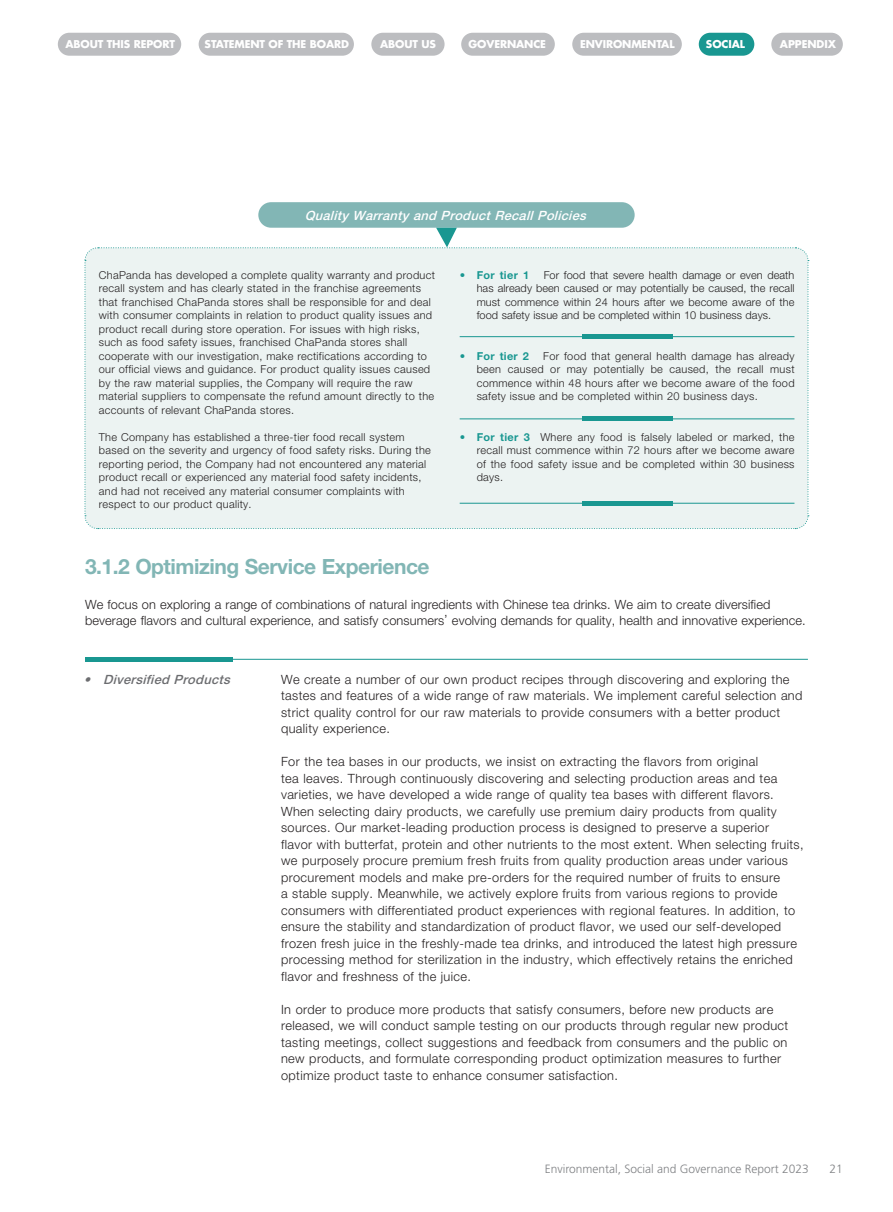
<style>
.page{position:relative;width:893px;height:1212px;background:#fff}
.page>*{position:absolute;margin:0;border:0;box-sizing:border-box;transform-origin:0 0}
.t1{font:700 21px "Helvetica Neue LT Std";letter-spacing:-.02em;color:#82b6b5}
.t2{font:300 12.75px/16.5px "Helvetica Neue LT Std";letter-spacing:.03em;color:#231f20}
.t3{font:300 12.75px/16.5px "Helvetica Neue LT Std";letter-spacing:.01em;color:#231f20}
.t4{font:italic 500 12.75px "Helvetica Neue LT Std";color:#fff}
.t5{font:italic 500 12.75px "Helvetica Neue LT Std";color:#6c6d70}
.t6{font:300 12px "Frutiger LT Std";color:#808285}
.t7{font:300 10.95px/13.5px "Helvetica Neue LT Std";letter-spacing:.03em;color:#231f20;text-align:justify}
.t8{font:700 10.95px "Helvetica Neue LT Std";letter-spacing:.03em;color:#199791}
.t9{font:700 10.5px "Futura Std";letter-spacing:-.01em;color:#fff}
.s1{font-weight:300}
.s2{color:#199791}
.s3{font-weight:700;color:#199791}
</style>
<div class="page">
<div style="left:58px;top:33px;width:123px;height:23px;background:#bcbdc0;border-radius:11px"></div>
<div style="left:371px;top:33px;width:74px;height:23px;background:#bcbdc0;border-radius:11px"></div>
<div style="left:699px;top:33px;width:55px;height:23px;background:#199791;border-radius:11px"></div>
<div style="left:461px;top:33px;width:94px;height:23px;background:#bcbdc0;border-radius:11px"></div>
<div style="left:572px;top:33px;width:110px;height:23px;background:#bcbdc0;border-radius:11px"></div>
<div style="left:771px;top:33px;width:72px;height:23px;background:#bcbdc0;border-radius:11px"></div>
<div style="left:199px;top:33px;width:155px;height:23px;background:#bcbdc0;border-radius:11px"></div>
<div style="left:258px;top:202px;width:377px;height:26px;background:#82b6b5;border-radius:13px"></div>
<svg style="left:84px;top:228px;width:725px;height:301px;background:#ecf3f2"></svg>
<hr style="left:460px;top:336px;width:334px;height:1px;background:#199791">
<hr style="left:460px;top:419px;width:334px;height:1px;background:#199791">
<hr style="left:460px;top:503px;width:334px;height:1px;background:#199791">
<hr style="left:582px;top:335px;width:90px;height:4px;background:#199791">
<div style="left:582px;top:416px;width:90px;height:5px;background:#199791"></div>
<hr style="left:582px;top:501px;width:90px;height:4px;background:#199791">
<hr style="left:85px;top:659px;width:723px;height:1px;background:#199791">
<div style="left:85px;top:657px;width:148px;height:5px;background:#199791"></div>
<p class="t9" style="left:65px;top:38px;width:111px">ABOUT THIS REPORT</p>
<p class="t9" style="left:205px;top:38px;width:146px">STATEMENT OF THE BOARD</p>
<p class="t9" style="left:380px;top:38px;width:57px">ABOUT US</p>
<p class="t9" style="left:468px;top:37px;width:79px">GOVERNANCE</p>
<p class="t9" style="left:580px;top:37px;width:96px">ENVIRONMENTAL</p>
<p class="t9" style="left:706px;top:37px;width:40px">SOCIAL</p>
<p class="t9" style="left:780px;top:37px;width:57px">APPENDIX</p>
<p class="t4" style="left:305px;top:208px;width:287px">Quality Warranty and ProductRecallPolicies</p>
<p class="t7" style="left:99px;top:268px;width:338px;text-align:left">ChaPanda has developed a complete quality warranty and product recall system and has clearly stated in the franchise agreements that franchised ChaPanda stores shall be responsible for and deal with consumer complaints in relation to product quality issues and product recall during store operation. For issues with high risks, such as food safety issues, franchised ChaPanda stores shall cooperate with our investigation, make rectifications according to our official views and guidance. For product quality issues caused by the raw material supplies, the Company will require the raw material suppliers to compensate the refund amount directly to the accounts of relevant ChaPanda stores.</p>
<p class="t7" style="left:99px;top:430px;width:333px;text-align:left">The Company has established a three-tier food recall system based on the severity and urgency of food safety risks. During the reporting period, the Company had not encountered any material product recall or experienced any material food safety incidents, and had not received any material consumer complaints with respect to our product quality.</p>
<p class="t8" style="left:460px;top:268px;width:71px"><span class="s1">•</span> For tier 1</p>
<p class="t7" style="left:477px;top:268px;width:319px;text-indent:67px">For food that severe health damage or even death has already been caused or may potentially be caused, the recall must commence within 24 hours after we become aware of the food safety issue and be completed within 10 business days.</p>
<p class="t8" style="left:460px;top:349px;width:71px"><span class="s1">•</span> For tier 2</p>
<p class="t7" style="left:477px;top:349px;width:319px;text-indent:66px">For food that general health damage has already been caused or may potentially be caused, the recall must commence within 48 hours after we become aware of the food safety issue and be completed within 20 business days.</p>
<p class="t7" style="left:477px;top:430px;width:319px;text-indent:-17px"><span class="s2">•</span> <span class="s3">For tier 3</span> Where any food is falsely labeled or marked, the recall must commence within 72 hours after we become aware of the food safety issue and be completed within 30 business days.</p>
<h1 class="t1" style="left:85px;top:554px;width:346px">3.1.2 Optimizing Service Experience</h1>
<p class="t3" style="left:85px;top:595px;width:722px">We focus on exploring a range of combinations of natural ingredients with Chinese tea drinks. We aim to create diversified beverage flavors and cultural experience, and satisfy consumers’ evolving demands for quality, health and innovative experience.</p>
<p class="t5" style="left:84px;top:671px;width:151px">• Diversified Products</p>
<p class="t2" style="left:281px;top:671px;width:523px">We create a number of our own product recipes through discovering and exploring the tastes and features of a wide range of raw materials. We implement careful selection and strict quality control for our raw materials to provide consumers with a better product quality experience.</p>
<p class="t2" style="left:281px;top:753px;width:524px">For the tea bases in our products, we insist on extracting the flavors from original<br>tea leaves. Through continuously discovering and selecting production areas and tea varieties, we have developed a wide range of quality tea bases with different flavors.<br>When selecting dairy products, we carefully use premium dairy products from quality sources. Our market-leading production process is designed to preserve a superior<br>flavor with butterfat, protein and other nutrients to the most extent. When selecting fruits, we purposely procure premium fresh fruits from quality production areas under various procurement models and make pre-orders for the required number of fruits to ensure<br>a stable supply. Meanwhile, we actively explore fruits from various regions to provide consumers with differentiated product experiences with regional features. In addition, to ensure the stability and standardization of product flavor, we used our self-developed frozen fresh juice in the freshly-made tea drinks, and introduced the latest high pressure processing method for sterilization in the industry, which effectively retains the enriched flavor and freshness of the juice.</p>
<p class="t2" style="left:281px;top:1001px;width:509px">In order to produce more products that satisfy consumers, before new products are released, we will conduct sample testing on our products through regular new product tasting meetings, collect suggestions and feedback from consumers and the public on new products, and formulate corresponding product optimization measures to further optimize product taste to enhance consumer satisfaction.</p>
<p class="t6" style="left:545px;top:1161px;width:266px">Environmental, Social and Governance Report 2023</p>
<p class="t6" style="left:829px;top:1161px;width:15px">21</p>
</div>
